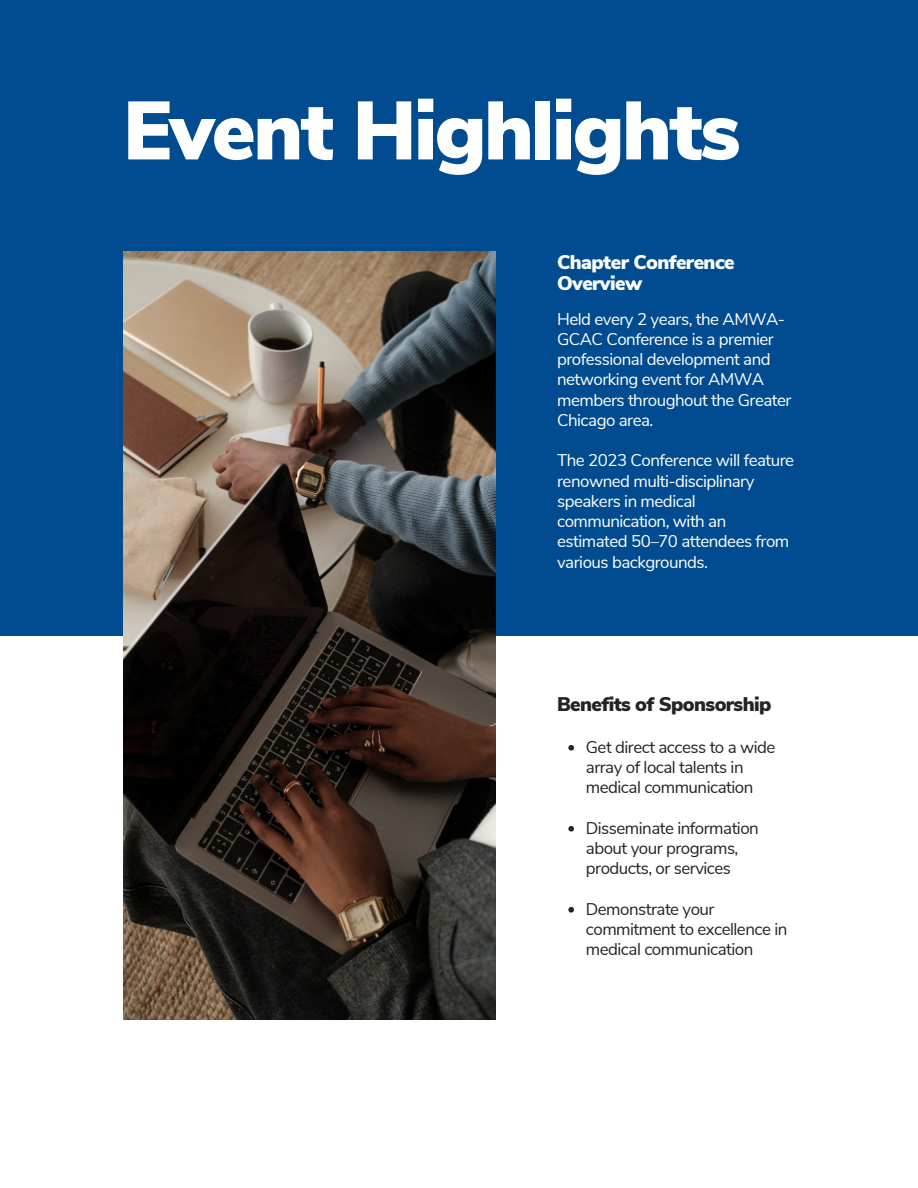
<style>
.page{position:relative;width:918px;height:1188px;background:#fff}
.page>*{position:absolute;margin:0;border:0;box-sizing:border-box;transform-origin:0 0}
.t1{font:900 82.35px "Nunito Sans";letter-spacing:-.03em;color:#fff}
.t2{font:900 19.8px/21.1px "Nunito Sans";letter-spacing:-.03em;color:#fff}
.t3{font:900 19.8px "Nunito Sans";letter-spacing:-.03em;color:#242424}
.t4{font:16.95px/20.2px "Nunito Sans";letter-spacing:-.03em;color:#fff}
.t5{font:16.95px/20.2px "Nunito Sans";letter-spacing:-.03em;color:#242424}
</style>
<div class="page">
<div style="left:0;top:0;width:918px;height:635px;background:#014c90"></div>
<img style="left:123px;top:251px;width:372px;height:769px">
<svg style="left:568px;top:745px;width:6px;height:6px"></svg>
<svg style="left:568px;top:826px;width:6px;height:6px"></svg>
<svg style="left:568px;top:907px;width:6px;height:6px"></svg>
<h1 class="t1" style="left:123px;top:76px;width:619px">Event Highlights</h1>
<p class="t2" style="left:557px;top:252px;width:179px">Chapter Conference<br>Overview</p>
<p class="t4" style="left:557px;top:309px;width:236px">Held every 2 years, the AMWA-<br>GCAC Conference is a premier professional development and networking event for AMWA members throughout the Greater<br>Chicago area.</p>
<p class="t4" style="left:557px;top:451px;width:239px">The 2023 Conference will feature renowned multi-disciplinary speakers in medical communication, with an estimated 50–70 attendees from various backgrounds.</p>
<p class="t3" style="left:557px;top:691px;width:216px">Benefits of Sponsorship</p>
<p class="t5" style="left:586px;top:737px;width:191px">Get direct access to a wide array of local talents in medical communication</p>
<p class="t5" style="left:586px;top:818px;width:174px">Disseminate information about your programs, products, or services</p>
<p class="t5" style="left:586px;top:899px;width:203px">Demonstrate your commitment to excellence in medical communication</p>
</div>
